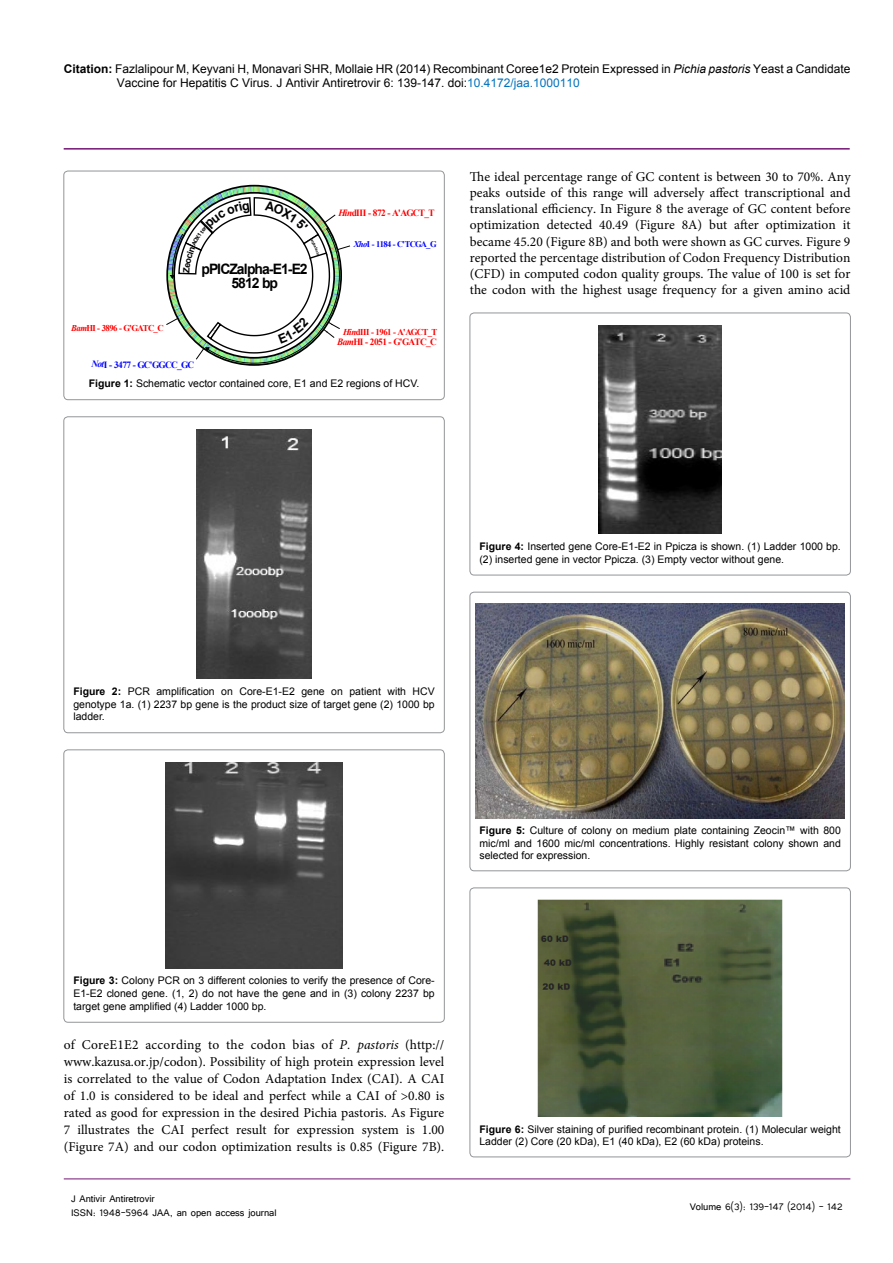
<style>
.page{position:relative;width:893px;height:1263px;background:#fff}
.page>*{position:absolute;margin:0;border:0;box-sizing:border-box;transform-origin:0 0}
.t1{font:700 14.4px/14.4px "Arial";letter-spacing:-.075em;color:#000;text-align:center}
.t2{font:13.5px/16.2px "Minion Pro";color:#000;text-align:justify}
.t3{font:12px/14.4px "Arial";color:#000}
.t4{font:12px/14.4px "Tunga";color:#000}
.t5{font:10.5px/12.6px "Arial";color:#000;text-align:justify}
.t6{font:700 9.6px "Times New Roman";letter-spacing:-.065em;color:#f00}
.t7{font:700 9.6px "Times New Roman";letter-spacing:-.08em;color:#00f}
.t8{font:700 9px "Times New Roman";letter-spacing:-.055em;color:#f00}
.t9{font:700 8.85px "Times New Roman";letter-spacing:-.08em;color:#f00}
.t10{font:700 8.7px "Times New Roman";letter-spacing:-.07em;color:#00f}
.s1{font-weight:700}
.s2{font-style:italic}
.s3{color:#0072bc}
</style>
<div class="page">
<hr style="left:64px;top:148px;width:786px;height:2px;background:#741472">
<hr style="left:64px;top:1179px;width:786px;height:1px;background:#741472">
<div style="left:64px;top:171px;width:380px;height:229px;border:1px solid #939598;border-radius:4px"></div>
<div style="left:64px;top:417px;width:380px;height:316px;border:1px solid #939598;border-radius:4px"></div>
<img style="left:197px;top:429px;width:114px;height:250px">
<div style="left:64px;top:750px;width:380px;height:272px;border:1px solid #939598;border-radius:4px"></div>
<img style="left:165px;top:762px;width:178px;height:206px">
<div style="left:470px;top:313px;width:380px;height:262px;border:1px solid #939598;border-radius:4px"></div>
<img style="left:598px;top:325px;width:124px;height:209px">
<div style="left:470px;top:592px;width:380px;height:279px;border:1px solid #939598;border-radius:4px"></div>
<img style="left:476px;top:603px;width:369px;height:215px">
<div style="left:470px;top:888px;width:380px;height:269px;border:1px solid #939598;border-radius:4px"></div>
<img style="left:537px;top:899px;width:246px;height:218px">
<svg style="left:166px;top:186px;width:184px;height:179px"></svg>
<p class="t3" style="left:117px;top:61px;width:735px;text-indent:-53px"><span class="s1">Citation:</span> Fazlalipour M, Keyvani H, Monavari SHR, Mollaie HR (2014) Recombinant Coree1e2 Protein Expressed in <span class="s2">Pichia pastoris</span> Yeast a Candidate<br>Vaccine for Hepatitis C Virus. J Antivir Antiretrovir 6: 139-147. doi:<span class="s3">10.4172/jaa.1000110</span></p>
<p class="t1" style="left:202px;top:262px;width:108px">pPICZalpha-E1-E2<br>5812 bp</p>
<p class="t9" style="left:71px;top:322px;width:94px"><span class="s2">Bam</span>HI - 3896 - G'GATC_C</p>
<p class="t7" style="left:91px;top:358px;width:104px"><span class="s2">Not</span>I - 3477 - GC'GGCC_GC</p>
<p class="t6" style="left:338px;top:206px;width:98px"><span class="s2">Hin</span>dIII - 872 - A'AGCT_T</p>
<p class="t10" style="left:354px;top:238px;width:84px"><span class="s2">Xho</span>I - 1184 - C'TCGA_G</p>
<p class="t8" style="left:343px;top:326px;width:96px"><span class="s2">Hin</span>dIII - 1961 - A'AGCT_T</p>
<p class="t6" style="left:337px;top:335px;width:101px"><span class="s2">Bam</span>HI - 2051 - G'GATC_C</p>
<p class="t5" style="left:89px;top:378px;width:332px"><span class="s1">Figure 1:</span> Schematic vector contained core, E1 and E2 regions of HCV.</p>
<p class="t2" style="left:470px;top:168px;width:382px">The ideal percentage range of GC content is between 30 to 70%. Any peaks outside of this range will adversely affect transcriptional and translational efficiency. In Figure 8 the average of GC content before optimization detected 40.49 (Figure 8A) but after optimization it became 45.20 (Figure 8B) and both were shown as GC curves. Figure 9 reported the percentage distribution of Codon Frequency Distribution (CFD) in computed codon quality groups. The value of 100 is set for the codon with the highest usage frequency for a given amino acid</p>
<p class="t5" style="left:479px;top:540px;width:363px"><span class="s1">Figure 4:</span> Inserted gene Core-E1-E2 in Ppicza is shown. (1) Ladder 1000 bp. (2) inserted gene in vector Ppicza. (3) Empty vector without gene.</p>
<p class="t5" style="left:73px;top:685px;width:363px"><span class="s1">Figure 2:</span> PCR amplification on Core-E1-E2 gene on patient with HCV genotype 1a. (1) 2237 bp gene is the product size of target gene (2) 1000 bp ladder.</p>
<p class="t5" style="left:479px;top:824px;width:363px"><span class="s1">Figure 5:</span> Culture of colony on medium plate containing Zeocin™ with 800 mic/ml and 1600 mic/ml concentrations. Highly resistant colony shown and selected for expression.</p>
<p class="t5" style="left:73px;top:974px;width:363px"><span class="s1">Figure 3:</span> Colony PCR on 3 different colonies to verify the presence of Core-E1-E2 cloned gene. (1, 2) do not have the gene and in (3) colony 2237 bp target gene amplified (4) Ladder 1000 bp.</p>
<p class="t2" style="left:64px;top:1036px;width:382px;line-height:17px">of CoreE1E2 according to the codon bias of <span class="s2">P. pastoris</span> (http:// www.kazusa.or.jp/codon). Possibility of high protein expression level is correlated to the value of Codon Adaptation Index (CAI). A CAI of 1.0 is considered to be ideal and perfect while a CAI of &gt;0.80 is rated as good for expression in the desired Pichia pastoris. As Figure 7 illustrates the CAI perfect result for expression system is 1.00 (Figure 7A) and our codon optimization results is 0.85 (Figure 7B).</p>
<p class="t4" style="left:71px;top:1190px;width:207px">J Antivir Antiretrovir<br>ISSN: 1948-5964 JAA, an open access journal</p>
<p class="t5" style="left:479px;top:1123px;width:363px"><span class="s1">Figure 6:</span> Silver staining of purified recombinant protein. (1) Molecular weight<br>Ladder (2) Core (20 kDa), E1 (40 kDa), E2 (60 kDa) proteins.</p>
<p class="t4" style="left:690px;top:1199px;width:155px">Volume 6(3): 139-147 (2014) - 142</p>
</div>
